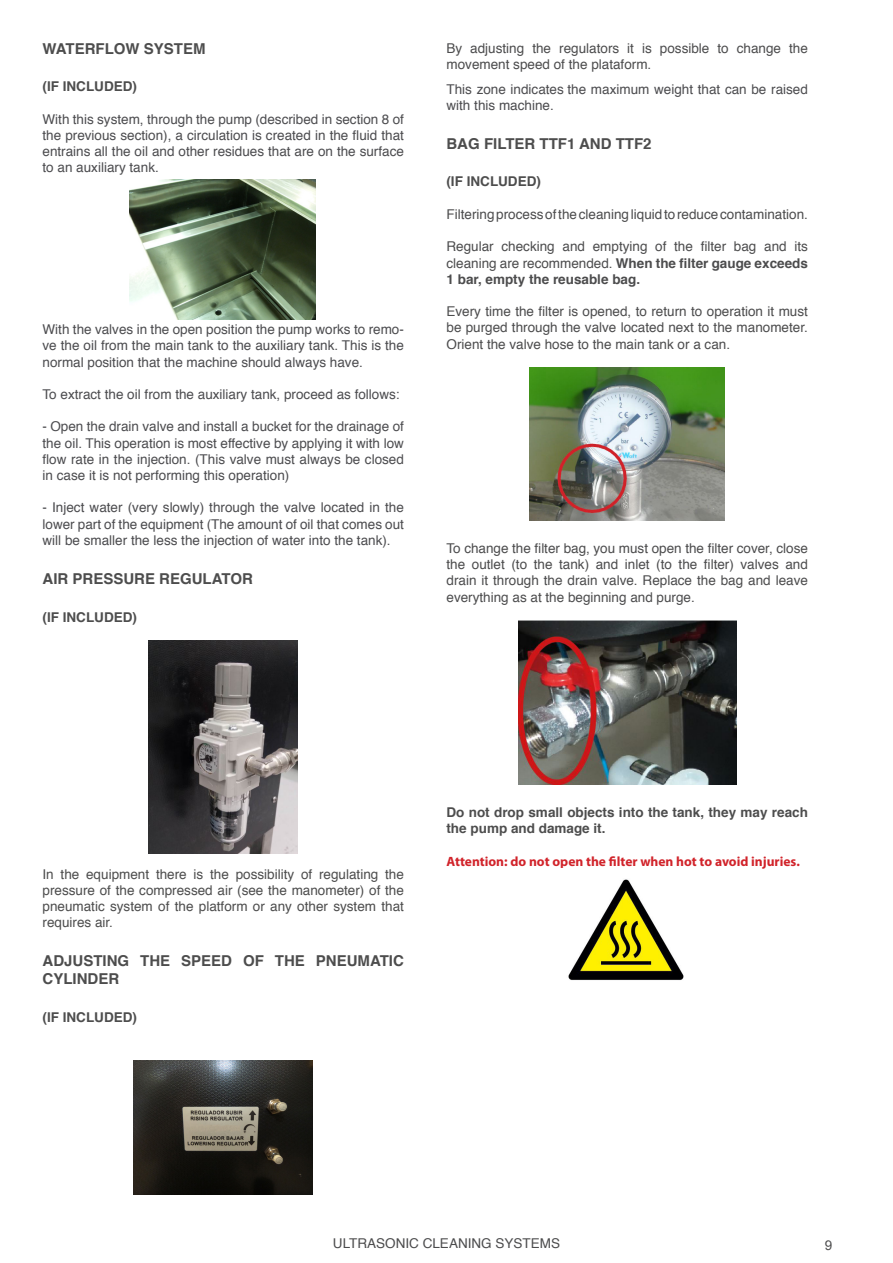
<style>
.page{position:relative;width:893px;height:1263px;background:#fff}
.page>*{position:absolute;margin:0;border:0;box-sizing:border-box;transform-origin:0 0}
.TITULO_1_1{font:700 15px/18px "Helvetica";color:#4d4d4d}
.t1{font:13.5px/16.2px "Helvetica";color:#4c4c4f;text-align:justify}
.t2{font:13.5px/16.2px "Helvetica";color:#4c4c4d;text-align:justify}
.TEXTO_1{font:13.5px/16.2px "Helvetica";color:#4d4d4d;text-align:justify}
.TEXTO_1-2{font:700 13.5px/16.2px "Helvetica";color:#4d4d4d}
.t3{font:700 13.5px "Myriad Pro";color:#d1232a}
.t4{font:13.5px "Arial";color:#4c4c4d}
.s1{font-weight:700}
</style>
<div class="page">
<img style="left:530px;top:367px;width:194px;height:153px">
<img style="left:518px;top:620px;width:218px;height:165px">
<img style="left:568px;top:879px;width:116px;height:101px">
<img style="left:129px;top:180px;width:187px;height:140px">
<img style="left:149px;top:640px;width:149px;height:214px">
<img style="left:134px;top:1060px;width:179px;height:134px">
<p class="TITULO_1_1" style="left:43px;top:40px;width:165px">WATERFLOW SYSTEM</p>
<p class="TEXTO_1-2" style="left:43px;top:79px;width:96px">(IF INCLUDED)</p>
<p class="t1" style="left:43px;top:111px;width:363px">With this system, through the pump (described in section 8 of the previous section), a circulation is created in the fluid that entrains all the oil and other residues that are on the surface to an auxiliary tank.</p>
<p class="t1" style="left:43px;top:322px;width:363px">With the valves in the open position the pump works to remo&shy;ve the oil from the main tank to the auxiliary tank. This is the normal position that the machine should always have.</p>
<p class="t1" style="left:43px;top:387px;width:359px">To extract the oil from the auxiliary tank, proceed as follows:</p>
<p class="t1" style="left:43px;top:419px;width:363px">- Open the drain valve and install a bucket for the drainage of the oil. This operation is most effective by applying it with low flow rate in the injection. (This valve must always be closed in case it is not performing this operation)</p>
<p class="t1" style="left:43px;top:500px;width:363px">- Inject water (very slowly) through the valve located in the lower part of the equipment (The amount of oil that comes out will be smaller the less the injection of water into the tank).</p>
<p class="TITULO_1_1" style="left:43px;top:570px;width:212px">AIR PRESSURE REGULATOR</p>
<p class="TEXTO_1-2" style="left:43px;top:609px;width:96px">(IF INCLUDED)</p>
<p class="t2" style="left:446px;top:40px;width:363px">By adjusting the regulators it is possible to change the movement speed of the plataform.</p>
<p class="t1" style="left:446px;top:81px;width:363px">This zone indicates the maximum weight that can be raised with this machine.</p>
<p class="TITULO_1_1" style="left:446px;top:135px;width:206px">BAG FILTER TTF1 AND TTF2</p>
<p class="TEXTO_1-2" style="left:446px;top:174px;width:96px">(IF INCLUDED)</p>
<p class="t2" style="left:446px;top:206px;width:363px">Filtering process of the cleaning liquid to reduce contamination.</p>
<p class="t2" style="left:446px;top:239px;width:363px">Regular checking and emptying of the filter bag and its cleaning are recommended. <span class="s1">When the filter gauge exceeds 1 bar, empty the reusable bag.</span></p>
<p class="t2" style="left:446px;top:304px;width:363px">Every time the filter is opened, to return to operation it must be purged through the valve located next to the manometer.<br>Orient the valve hose to the main tank or a can.</p>
<p class="t2" style="left:446px;top:540px;width:363px">To change the filter bag, you must open the filter cover, close the outlet (to the tank) and inlet (to the filter) valves and drain it through the drain valve. Replace the bag and leave everything as at the beginning and purge.</p>
<p class="TEXTO_1" style="left:43px;top:866px;width:363px">In the equipment there is the possibility of regulating the pressure of the compressed air (see the manometer) of the pneumatic system of the platform or any other system that requires air.</p>
<p class="TITULO_1_1" style="left:43px;top:952px;width:363px">ADJUSTING THE SPEED OF THE PNEUMATIC<br>CYLINDER</p>
<p class="TEXTO_1-2" style="left:43px;top:1009px;width:96px">(IF INCLUDED)</p>
<p class="TEXTO_1-2" style="left:446px;top:804px;width:363px">Do not drop small objects into the tank, they may reach the pump and damage it.</p>
<p class="t3" style="left:446px;top:852px;width:355px">Attention: do not open the filter when hot to avoid injuries.</p>
<p class="t2" style="left:333px;top:1235px;width:229px">ULTRASONIC CLEANING SYSTEMS</p>
<p class="t4" style="left:825px;top:1236px;width:9px">9</p>
</div>
